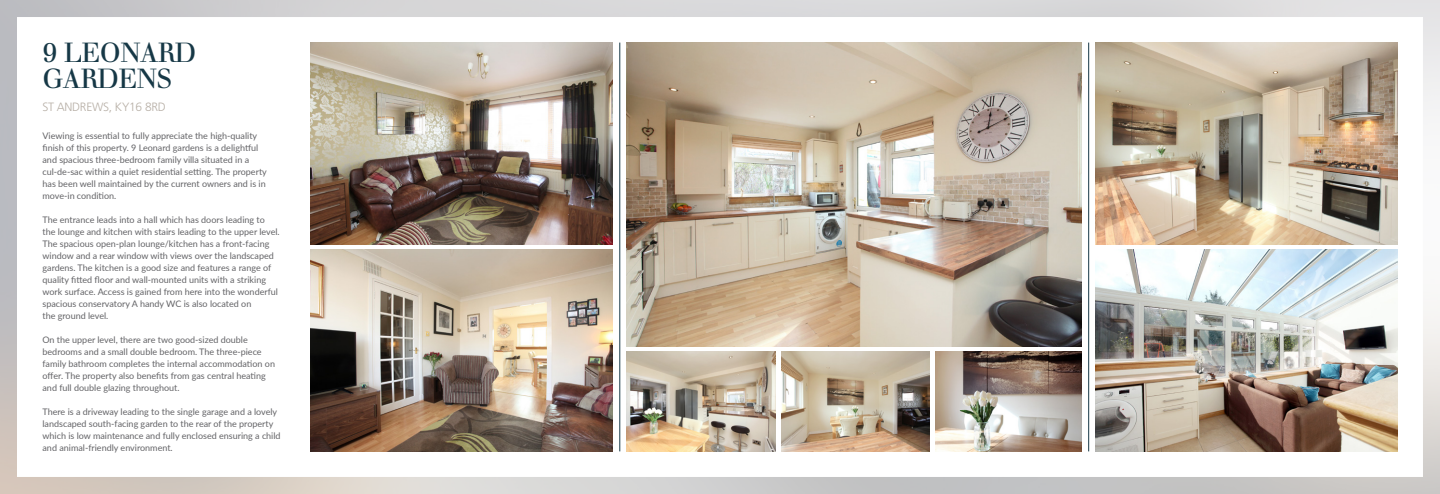
<style>
.page{position:relative;width:1440px;height:494px;background:#fff}
.page>*{position:absolute;margin:0;border:0;box-sizing:border-box;transform-origin:0 0}
.t1{font:27px/26px "Justus";letter-spacing:-.02em;color:#163846}
.t2{font:300 12px "Frutiger";letter-spacing:-.02em;color:#b7afa6}
.t3{font:9px/12px "Lato";color:#636366}
</style>
<div class="page">
<img style="left:0;top:0;width:1440px;height:493px">
<hr style="left:1088px;top:43px;width:1px;height:408px;background:#163846">
<hr style="left:620px;top:43px;width:1px;height:408px;background:#163846">
<img style="left:311px;top:43px;width:302px;height:201px">
<img style="left:1096px;top:250px;width:301px;height:201px">
<img style="left:311px;top:249px;width:302px;height:201px">
<img style="left:627px;top:351px;width:149px;height:99px">
<img style="left:627px;top:43px;width:455px;height:303px">
<img style="left:1096px;top:43px;width:301px;height:201px">
<img style="left:781px;top:351px;width:149px;height:99px">
<img style="left:936px;top:351px;width:146px;height:99px">
<h1 class="t1" style="left:43px;top:40px;width:155px">9 LEONARD<br>GARDENS</h1>
<h2 class="t2" style="left:43px;top:100px;width:125px">ST ANDREWS, KY16 8RD</h2>
<p class="t3" style="left:43px;top:129px;width:226px">Viewing is essential to fully appreciate the high-quality finish of this property. 9 Leonard gardens is a delightful and spacious three-bedroom family villa situated in a cul-de-sac within a quiet residential setting. The property has been well maintained by the current owners and is in move-in condition.</p>
<p class="t3" style="left:43px;top:213px;width:239px">The entrance leads into a hall which has doors leading to the lounge and kitchen with stairs leading to the upper level.<br>The spacious open-plan lounge/kitchen has a front-facing window and a rear window with views over the landscaped gardens. The kitchen is a good size and features a range of quality fitted floor and wall-mounted units with a striking work surface. Access is gained from here into the wonderful spacious conservatory A handy WC is also located on<br>the ground level.</p>
<p class="t3" style="left:43px;top:333px;width:234px">On the upper level, there are two good-sized double bedrooms and a small double bedroom. The three-piece family bathroom completes the internal accommodation on offer. The property also benefits from gas central heating and full double glazing throughout.</p>
<p class="t3" style="left:43px;top:405px;width:240px">There is a driveway leading to the single garage and a lovely landscaped south-facing garden to the rear of the property which is low maintenance and fully enclosed ensuring a child and animal-friendly environment.</p>
</div>
